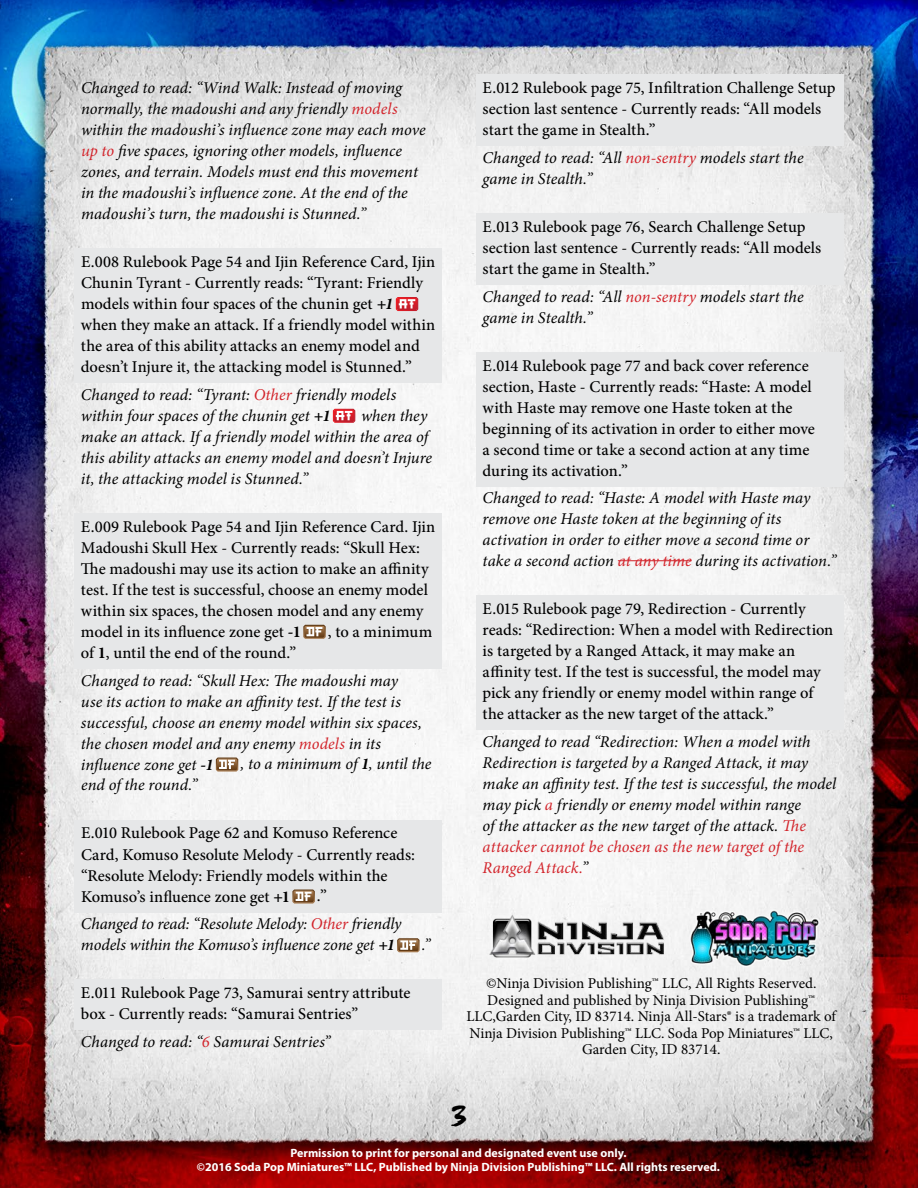
<style>
.page{position:relative;width:918px;height:1188px;background:#fff}
.page>*{position:absolute;margin:0;border:0;box-sizing:border-box;transform-origin:0 0}
.t1{font:700 31.5px "DIST Inking";color:#000}
.t2{font:500 16.5px/21px "Minion Pro";color:#000}
.t3{font:italic 16.5px/21px "Minion Pro";color:#000}
.t4{font:15px/16.5px "Minion Pro";color:#000;text-align:center}
.t5{font:700 12px/14.4px "Myriad Pro";color:#fff;text-align:center}
.s1{color:#d2232a}
.s2{font-weight:700;font-style:italic}
.s3{font-weight:700}
.s4{font-weight:500;font-style:normal}
.s5{font-weight:700;font-style:normal}
</style>
<div class="page">
<img style="left:0;top:0;width:918px;height:1188px">
<div style="left:74px;top:248px;width:368px;height:135px;background:#e6e7e8"></div>
<div style="left:74px;top:513px;width:368px;height:156px;background:#e6e7e8"></div>
<div style="left:74px;top:820px;width:368px;height:93px;background:#e6e7e8"></div>
<div style="left:74px;top:980px;width:368px;height:50px;background:#e6e7e8"></div>
<svg style="left:396px;top:297px;width:22px;height:14px"></svg>
<svg style="left:333px;top:409px;width:22px;height:14px"></svg>
<svg style="left:303px;top:625px;width:23px;height:14px"></svg>
<svg style="left:216px;top:758px;width:22px;height:14px"></svg>
<svg style="left:292px;top:890px;width:23px;height:14px"></svg>
<svg style="left:397px;top:938px;width:23px;height:14px"></svg>
<div style="left:476px;top:74px;width:368px;height:72px;background:#e6e7e8"></div>
<div style="left:476px;top:213px;width:368px;height:72px;background:#e6e7e8"></div>
<div style="left:476px;top:352px;width:368px;height:135px;background:#e6e7e8"></div>
<div style="left:476px;top:596px;width:368px;height:134px;background:#e6e7e8"></div>
<hr style="left:618px;top:560px;width:74px;height:1px;background:#d2232a">
<img style="left:481px;top:909px;width:195px;height:59px">
<img style="left:687px;top:909px;width:134px;height:59px">
<p class="t3" style="left:81px;top:77px;width:346px">Changed to read: “Wind Walk: Instead of moving normally, the madoushi and any friendly <span class="s1">models </span>within the madoushi’s influence zone may each move <span class="s1">up to</span> five spaces, ignoring other models, influence zones, and terrain. Models must end this movement in the madoushi’s influence zone. At the end of the madoushi’s turn, the madoushi is Stunned.”</p>
<p class="t2" style="left:81px;top:251px;width:356px">E.008 Rulebook Page 54 and Ijin Reference Card, Ijin Chunin Tyrant - Currently reads: “Tyrant: Friendly models within four spaces of the chunin get <span class="s2">+1<br></span>when they make an attack. If a friendly model within the area of this ability attacks an enemy model and doesn’t Injure it, the attacking model is Stunned.”</p>
<p class="t3" style="left:81px;top:384px;width:317px">Changed to read: “Tyrant: <span class="s1">Other</span> friendly models within four spaces of the chunin get <span class="s3">+1</span></p>
<p class="t3" style="left:81px;top:405px;width:353px;text-indent:280px">when they make an attack. If a friendly model within the area of this ability attacks an enemy model and doesn’t Injure it, the attacking model is Stunned.”</p>
<p class="t2" style="left:81px;top:516px;width:356px">E.009 Rulebook Page 54 and Ijin Reference Card. Ijin Madoushi Skull Hex - Currently reads: “Skull Hex:<br>The madoushi may use its action to make an affinity test. If the test is successful, choose an enemy model within six spaces, the chosen model and any enemy model in its influence zone get <span class="s3">-1</span></p>
<p class="t2" style="left:328px;top:621px;width:106px">, to a minimum</p>
<p class="t3" style="left:81px;top:639px;width:318px;line-height:27.8px"><span class="s4">of</span> <span class="s5">1</span><span class="s4">, until the end of the round.”<br></span>Changed to read: “Skull Hex: The madoushi may</p>
<p class="t3" style="left:81px;top:691px;width:342px">use its action to make an affinity test. If the test is successful, choose an enemy model within six spaces, the chosen model and any enemy <span class="s1">models</span> in its influence zone get <span class="s3">-1</span></p>
<p class="t3" style="left:240px;top:754px;width:193px">, to a minimum of <span class="s3">1</span>, until the</p>
<p class="t3" style="left:81px;top:775px;width:118px">end of the round.”</p>
<p class="t2" style="left:81px;top:823px;width:336px">E.010 Rulebook Page 62 and Komuso Reference Card, Komuso Resolute Melody - Currently reads: “Resolute Melody: Friendly models within the Komuso’s influence zone get <span class="s3">+1</span></p>
<p class="t3" style="left:81px;top:882px;width:322px;line-height:27.8px;text-indent:236px"><span class="s4">.”<br></span>Changed to read: “Resolute Melody: <span class="s1">Other</span> friendly</p>
<p class="t3" style="left:81px;top:934px;width:315px">models within the Komuso’s influence zone get <span class="s3">+1</span></p>
<p class="t3" style="left:422px;top:934px;width:10px">.”</p>
<p class="t2" style="left:81px;top:983px;width:331px">E.011 Rulebook Page 73, Samurai sentry attribute box - Currently reads: “Samurai Sentries”</p>
<p class="t3" style="left:81px;top:1031px;width:251px">Changed to read: “<span class="s1">6</span> Samurai Sentries”</p>
<p class="t2" style="left:483px;top:77px;width:354px">E.012 Rulebook page 75, Infiltration Challenge Setup section last sentence - Currently reads: “All models start the game in Stealth.”</p>
<p class="t3" style="left:483px;top:147px;width:323px">Changed to read: “All <span class="s1">non-sentry</span> models start the game in Stealth.”</p>
<p class="t2" style="left:483px;top:216px;width:340px">E.013 Rulebook page 76, Search Challenge Setup section last sentence - Currently reads: “All models start the game in Stealth.”</p>
<p class="t3" style="left:483px;top:286px;width:323px">Changed to read: “All <span class="s1">non-sentry</span> models start the game in Stealth.”</p>
<p class="t2" style="left:483px;top:355px;width:334px">E.014 Rulebook page 77 and back cover reference section, Haste - Currently reads: “Haste: A model with Haste may remove one Haste token at the beginning of its activation in order to either move a second time or take a second action at any time during its activation.”</p>
<p class="t3" style="left:483px;top:488px;width:355px">Changed to read: “Haste: A model with Haste may remove one Haste token at the beginning of its activation in order to either move a second time or take a second action <span class="s1">at any time</span> during its activation.”</p>
<p class="t2" style="left:483px;top:599px;width:352px">E.015 Rulebook page 79, Redirection - Currently reads: “Redirection: When a model with Redirection is targeted by a Ranged Attack, it may make an affinity test. If the test is successful, the model may pick any friendly or enemy model within range of the attacker as the new target of the attack.”</p>
<p class="t3" style="left:483px;top:731px;width:355px">Changed to read “Redirection: When a model with Redirection is targeted by a Ranged Attack, it may make an affinity test. If the test is successful, the model may pick <span class="s1">a</span> friendly or enemy model within range<br>of the attacker as the new target of the attack. <span class="s1">The attacker cannot be chosen as the new target of the Ranged Attack.</span>”</p>
<p class="t4" style="left:467px;top:975px;width:371px">©Ninja Division Publishing™ LLC, All Rights Reserved.<br>Designed and published by Ninja Division Publishing™ LLC,Garden City, ID 83714. Ninja All-Stars® is a trademark of Ninja Division Publishing™ LLC. Soda Pop Miniatures™ LLC, Garden City, ID 83714.</p>
<h1 class="t1" style="left:452px;top:1095px;width:16px">3</h1>
<p class="t5" style="left:197px;top:1145px;width:525px">Permission to print for personal and designated event use only.<br>©2016 Soda Pop Miniatures™ LLC, Published by Ninja Division Publishing™ LLC. All rights reserved.</p>
</div>
